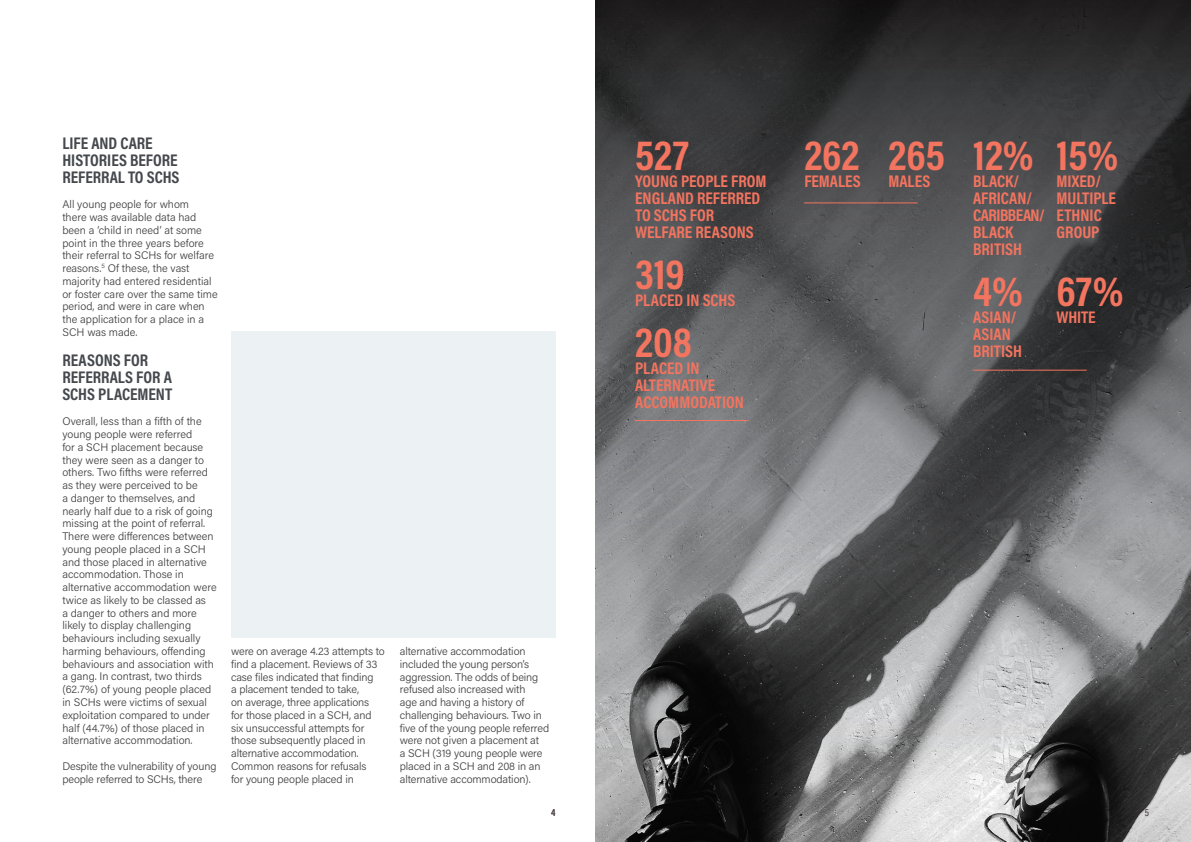
<style>
.page{position:relative;width:1191px;height:842px;background:#fff}
.page>*{position:absolute;margin:0;border:0;box-sizing:border-box;transform-origin:0 0}
.t1{font:700 43px "Acumin Pro Cond";color:#f3745f}
.t2{font:700 17px/17px "Acumin Pro Cond";color:#f3745f}
.t3{font:700 17px/17px "Acumin Pro Cond";color:#45494e}
.t4{font:300 11px/12.8px "Acumin Pro";letter-spacing:-.005em;color:#3e3e3f}
.t5{font:500 10px "Acumin Pro Cond";color:#4a4141}
</style>
<div class="page">
<img style="left:595px;top:787px;width:596px;height:55px">
<svg style="left:595px;top:0;width:596px;height:787px"></svg>
<hr style="left:973px;top:370px;width:113px;height:1px;background:#f3745f">
<hr style="left:804px;top:202px;width:113px;height:1px;background:#f3745f">
<hr style="left:635px;top:420px;width:113px;height:1px;background:#f3745f">
<div style="left:231px;top:332px;width:324px;height:306px;background:#ecf1f4"></div>
<p class="t3" style="left:62px;top:135px;width:119px">LIFE AND CARE<br>HISTORIES BEFORE<br>REFERRAL TO SCHS</p>
<p class="t4" style="left:62px;top:198px;width:157px">All young people for whom<br>there was available data had been a ‘child in need’ at some point in the three years before their referral to SCHs for welfare reasons.<sup>5</sup> Of these, the vast majority had entered residential or foster care over the same time period, and were in care when the application for a place in a<br>SCH was made.</p>
<p class="t3" style="left:62px;top:352px;width:111px">REASONS FOR<br>REFERRALS FOR A<br>SCHS PLACEMENT</p>
<p class="t4" style="left:62px;top:415px;width:156px">Overall, less than a fifth of the young people were referred<br>for a SCH placement because they were seen as a danger to others. Two fifths were referred as they were perceived to be<br>a danger to themselves, and nearly half due to a risk of going missing at the point of referral.<br>There were differences between young people placed in a SCH and those placed in alternative accommodation. Those in alternative accommodation were twice as likely to be classed as<br>a danger to others and more likely to display challenging behaviours including sexually harming behaviours, offending behaviours and association with a gang. In contrast, two thirds (62.7%) of young people placed in SCHs were victims of sexual exploitation compared to under half (44.7%) of those placed in alternative accommodation.</p>
<p class="t4" style="left:62px;top:759px;width:156px">Despite the vulnerability of young people referred to SCHs, there</p>
<p class="t1" style="left:635px;top:132px;width:55px">527</p>
<p class="t2" style="left:635px;top:173px;width:133px">YOUNG PEOPLE FROM<br>ENGLAND REFERRED<br>TO SCHS FOR<br>WELFARE REASONS</p>
<p class="t1" style="left:635px;top:251px;width:51px">319</p>
<p class="t2" style="left:635px;top:292px;width:102px">PLACED IN SCHS</p>
<p class="t1" style="left:635px;top:319px;width:58px">208</p>
<p class="t2" style="left:635px;top:360px;width:110px">PLACED IN<br>ALTERNATIVE<br>ACCOMMODATION</p>
<p class="t1" style="left:804px;top:132px;width:56px">262</p>
<p class="t2" style="left:804px;top:173px;width:58px">FEMALES</p>
<p class="t1" style="left:888px;top:132px;width:58px">265</p>
<p class="t2" style="left:888px;top:173px;width:43px">MALES</p>
<p class="t1" style="left:973px;top:132px;width:62px">12%</p>
<p class="t2" style="left:973px;top:173px;width:73px">BLACK/<br>AFRICAN/<br>CARIBBEAN/<br>BLACK<br>BRITISH</p>
<p class="t1" style="left:973px;top:268px;width:51px">4%</p>
<p class="t2" style="left:973px;top:309px;width:50px">ASIAN/<br>ASIAN<br>BRITISH</p>
<p class="t1" style="left:1056px;top:132px;width:63px">15%</p>
<p class="t2" style="left:1056px;top:173px;width:61px">MIXED/<br>MULTIPLE<br>ETHNIC<br>GROUP</p>
<p class="t1" style="left:1056px;top:268px;width:69px">67%</p>
<p class="t2" style="left:1056px;top:309px;width:40px">WHITE</p>
<p class="t4" style="left:231px;top:644px;width:155px">were on average 4.23 attempts to find a placement. Reviews of 33 case files indicated that finding<br>a placement tended to take,<br>on average, three applications<br>for those placed in a SCH, and six unsuccessful attempts for those subsequently placed in alternative accommodation.<br>Common reasons for refusals<br>for young people placed in</p>
<p class="t4" style="left:400px;top:644px;width:151px">alternative accommodation included the young person’s aggression. The odds of being refused also increased with<br>age and having a history of challenging behaviours. Two in five of the young people referred were not given a placement at<br>a SCH (319 young people were placed in a SCH and 208 in an alternative accommodation).</p>
<p class="t5" style="left:551px;top:806px;width:6px">4</p>
<p class="t5" style="left:1144px;top:806px;width:6px">5</p>
</div>
